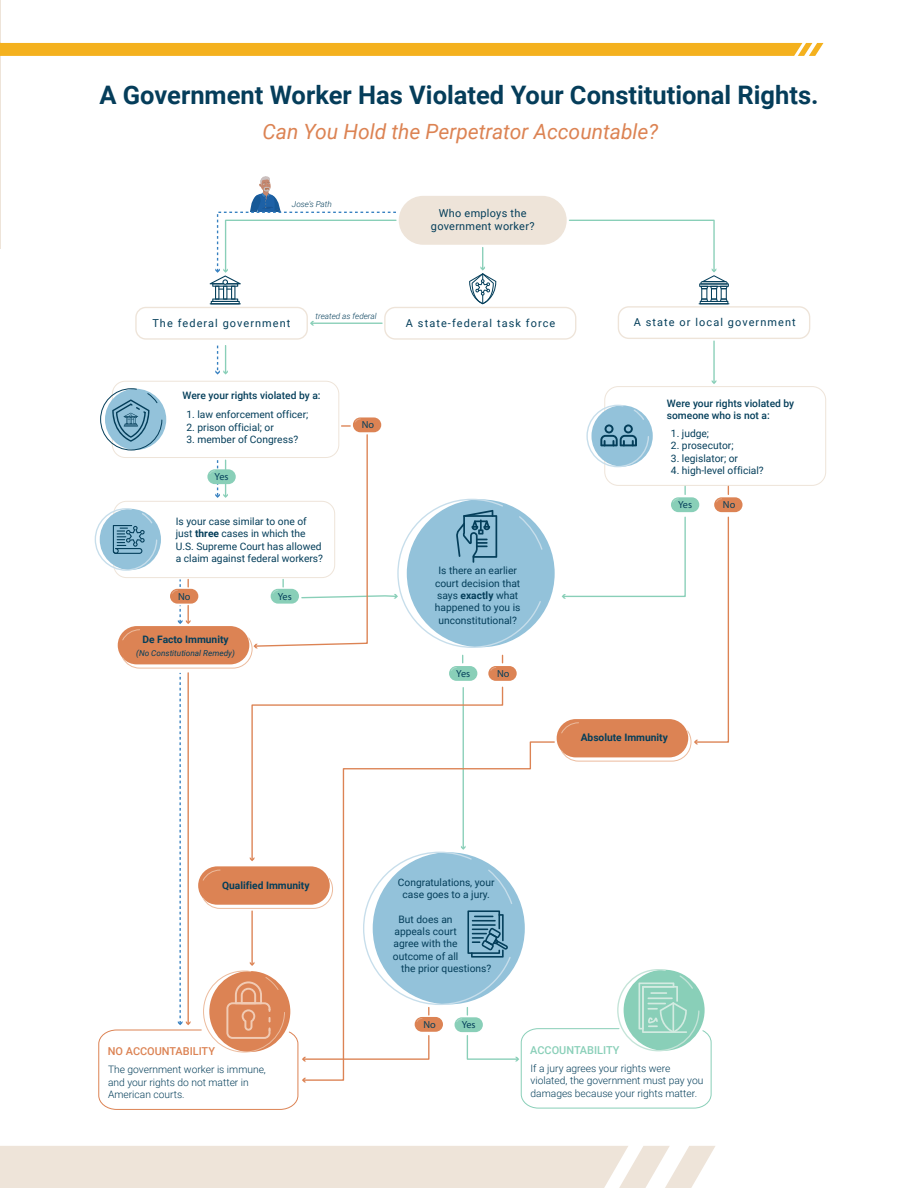
<style>
.page{position:relative;width:918px;height:1188px;background:#fff}
.page>*{position:absolute;margin:0;border:0;box-sizing:border-box;transform-origin:0 0}
.t1{font:700 25.5px "Roboto";color:#053d5a}
.t2{font:italic 21px "Roboto";color:#dc8353}
.t3{font:10.95px "Roboto";letter-spacing:.1em;color:#043e5a}
.t4{font:10.95px/13px "Roboto";letter-spacing:.025em;color:#043e5a;text-align:center}
.t5{font:500 10.95px "Roboto";color:#dc8354}
.t6{font:500 10.95px "Roboto";color:#89cfb8}
.t7{font:10.2px/12.3px "Roboto";color:#043e5a;text-align:center}
.t8{font:300 10.2px/12.3px "Roboto";color:#043e5a}
.t9{font:500 10.2px/12.3px "Roboto";color:#043e5a}
.t10{font:700 10.2px "Roboto";color:#043e5a}
.t11{font:10.2px "Myriad Pro";color:#043e5a}
.t12{font:italic 300 8.25px "Roboto";color:#043e5a}
.t13{font:italic 8.25px "Roboto";color:#043e5a}
.s1{font-weight:700}
</style>
<div class="page">
<div style="left:604px;top:386px;width:222px;height:100px;border:1px solid #eee4d9;border-radius:14px"></div>
<div style="left:618px;top:306px;width:192px;height:33px;border:1px solid #eee4d9;border-radius:10px"></div>
<div style="left:135px;top:307px;width:173px;height:33px;border:1px solid #eee4d9;border-radius:10px"></div>
<div style="left:384px;top:307px;width:192px;height:33px;border:1px solid #eee4d9;border-radius:10px"></div>
<div style="left:399px;top:196px;width:168px;height:49px;background:#eee4d9;border-radius:24px"></div>
<hr style="left:210px;top:303px;width:31px;height:1px;background:#043e5a">
<hr style="left:699px;top:303px;width:30px;height:1px;background:#043e5a">
<div style="left:714px;top:497px;width:29px;height:15px;background:#dc8354;border-radius:7px"></div>
<svg style="left:569px;top:219px;width:159px;height:84px"></svg>
<hr style="left:312px;top:323px;width:70px;height:1px;background:#89cfb8">
<svg style="left:310px;top:321px;width:4px;height:5px"></svg>
<hr style="left:713px;top:341px;width:2px;height:42px;background:#89cfb8">
<svg style="left:469px;top:248px;width:27px;height:56px"></svg>
<svg style="left:210px;top:176px;width:187px;height:127px"></svg>
<svg style="left:94px;top:346px;width:636px;height:764px"></svg>
<hr style="left:0;top:0;width:1px;height:249px;background:#eee4d9">
<div style="left:0;top:1146px;width:715px;height:42px;background:#eee4d9"></div>
<svg style="left:0;top:43px;width:824px;height:13px;background:#f4b222"></svg>
<h1 class="t1" style="left:99px;top:77px;width:721px">A Government Worker Has Violated Your Constitutional Rights.</h1>
<h2 class="t2" style="left:263px;top:116px;width:397px">Can You Hold the Perpetrator Accountable?</h2>
<p class="t12" style="left:292px;top:198px;width:42px">Jose’s Path</p>
<p class="t4" style="left:431px;top:206px;width:105px">Who employs the government worker?</p>
<p class="t12" style="left:315px;top:310px;width:63px">treated as federal</p>
<p class="t3" style="left:152px;top:316px;width:140px">The federal government</p>
<p class="t3" style="left:406px;top:316px;width:151px">A state-federal task force</p>
<p class="t3" style="left:634px;top:315px;width:163px">A state or local government</p>
<p class="t9" style="left:182px;top:389px;width:140px">Were your rights violated by a:</p>
<p class="t7" style="left:186px;top:408px;width:123px">1. law enforcement officer;</p>
<p class="t7" style="left:186px;top:421px;width:89px">2. prison official; or</p>
<p class="t7" style="left:186px;top:433px;width:113px">3. member of Congress?</p>
<p class="t11" style="left:215px;top:470px;width:15px">Yes</p>
<p class="t7" style="left:176px;top:515px;width:149px;text-align:left">Is your case similar to one of just <span class="s1">three</span> cases in which the<br>U.S. Supreme Court has allowed a claim against federal workers?</p>
<p class="t11" style="left:178px;top:590px;width:14px">No</p>
<p class="t11" style="left:278px;top:590px;width:15px">Yes</p>
<p class="t10" style="left:142px;top:632px;width:88px">De Facto Immunity</p>
<p class="t13" style="left:136px;top:648px;width:100px">(No Constitutional Remedy)</p>
<p class="t11" style="left:362px;top:419px;width:14px">No</p>
<p class="t7" style="left:435px;top:564px;width:87px">Is there an earlier court decision that says <span class="s1">exactly</span> what happened to you is unconstitutional?</p>
<p class="t11" style="left:456px;top:667px;width:15px">Yes</p>
<p class="t11" style="left:497px;top:667px;width:14px">No</p>
<p class="t9" style="left:667px;top:397px;width:129px">Were your rights violated by someone who is not a:</p>
<p class="t7" style="left:671px;top:427px;width:40px">1. judge;</p>
<p class="t7" style="left:671px;top:439px;width:64px">2. prosecutor;</p>
<p class="t7" style="left:671px;top:451px;width:69px">3. legislator; or</p>
<p class="t7" style="left:671px;top:464px;width:94px">4. high-level official?</p>
<p class="t11" style="left:678px;top:498px;width:15px">Yes</p>
<p class="t11" style="left:723px;top:498px;width:14px">No</p>
<p class="t10" style="left:581px;top:730px;width:89px">Absolute Immunity</p>
<p class="t10" style="left:222px;top:878px;width:89px">Qualified Immunity</p>
<p class="t7" style="left:398px;top:876px;width:98px">Congratulations, your case goes to a jury.</p>
<p class="t7" style="left:399px;top:913px;width:56px">But does an</p>
<p class="t7" style="left:394px;top:925px;width:64px">appeals court</p>
<p class="t7" style="left:393px;top:937px;width:66px">agree with the</p>
<p class="t7" style="left:393px;top:950px;width:67px">outcome of all</p>
<p class="t7" style="left:401px;top:962px;width:92px">the prior questions?</p>
<p class="t11" style="left:423px;top:1018px;width:14px">No</p>
<p class="t11" style="left:462px;top:1018px;width:15px">Yes</p>
<p class="t5" style="left:108px;top:1043px;width:109px">NO ACCOUNTABILITY</p>
<p class="t6" style="left:530px;top:1042px;width:91px">ACCOUNTABILITY</p>
<p class="t8" style="left:108px;top:1063px;width:159px">The government worker is immune, and your rights do not matter in<br>American courts.</p>
<p class="t8" style="left:531px;top:1062px;width:174px">If a jury agrees your rights were violated, the government must pay you damages because your rights matter.</p>
</div>
